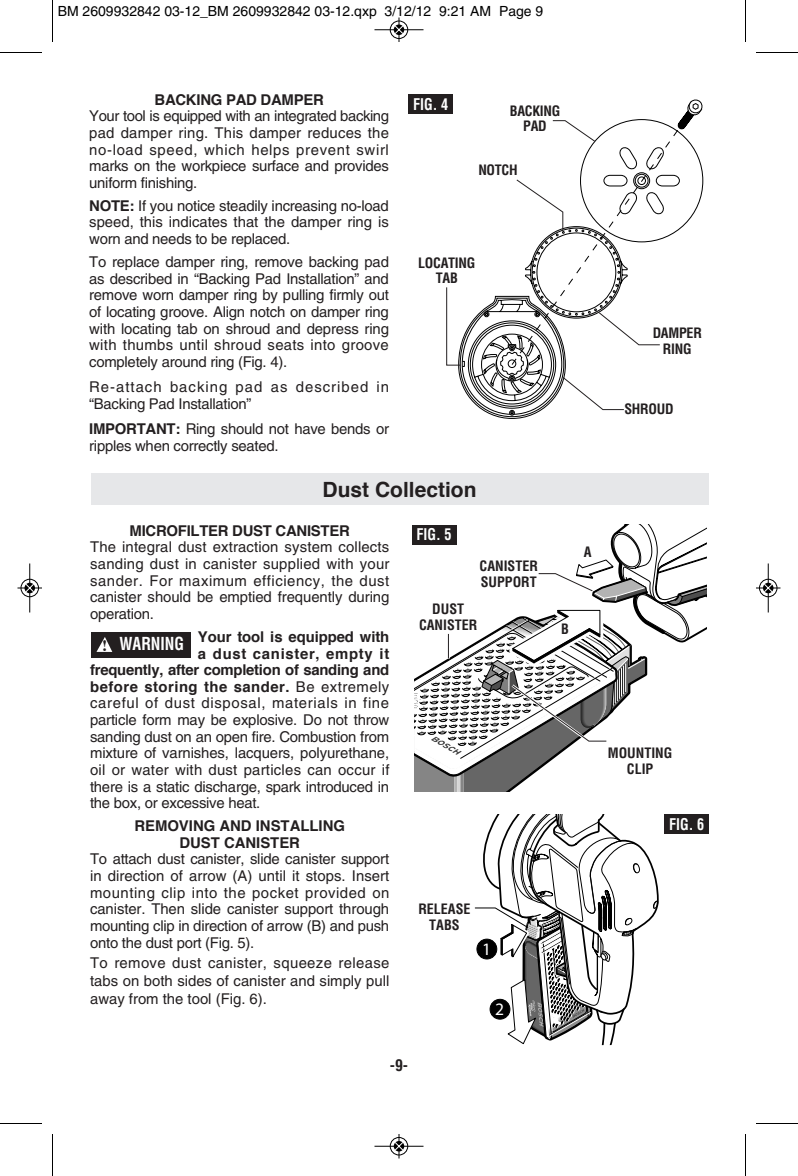
<style>
.page{position:relative;width:798px;height:1176px;background:#fff}
.page>*{position:absolute;margin:0;border:0;box-sizing:border-box;transform-origin:0 0}
.t1{font:700 21px "Helvetica";color:#231f20}
.t2{font:700 condensed 17.5px "Helvetica";color:#fff;scale:.9 1}
.t3{font:700 17.5px "Bosch Sans Cond";color:#fff}
.t4{font:700 condensed 15.75px "Helvetica";color:#fff;scale:.9 1}
.t5{font:700 condensed 15.75px "Helvetica";color:#231f20}
.t6{font:14.88px/16.6px "Helvetica";letter-spacing:-.015em;color:#231f20;text-align:justify}
.t7{font:700 14.88px/16.6px "Helvetica";letter-spacing:-.005em;color:#231f20;text-align:center}
.t8{font:14.88px/16.6px "Helvetica";letter-spacing:.065em;color:#231f20}
.t9{font:14.88px "Helvetica";letter-spacing:.045em;color:#231f20}
.t10{font:14.88px "Helvetica";letter-spacing:.02em;color:#231f20}
.t11{font:700 14.88px "Helvetica";letter-spacing:.03em;color:#231f20}
.t12{font:700 14.88px "Helvetica";letter-spacing:.045em;color:#231f20}
.t13{font:700 condensed 14px/15.8px "Helvetica";color:#231f20;text-align:center}
.t14{font:14px "Helvetica";color:#000}
.t15{font:700 condensed 14px/15.8px "Helvetica";letter-spacing:-.02em;color:#231f20;text-align:center}
.s1{font-weight:700}
.s2{font-weight:400}
.s3{font-family:"Times";font-stretch:normal;font-size:15.75px;color:#231f20}
</style>
<div class="page">
<div style="left:408px;top:94px;width:45px;height:20px;background:#231f20"></div>
<div style="left:91px;top:474px;width:618px;height:31px;background:#e6e7e9"></div>
<div style="left:412px;top:525px;width:44px;height:20px;background:#231f20"></div>
<svg style="left:414px;top:525px;width:293px;height:267px"></svg>
<svg style="left:474px;top:814px;width:185px;height:231px"></svg>
<div style="left:91px;top:632px;width:100px;height:25px;background:#231f20"></div>
<svg style="left:96px;top:637px;width:16px;height:15px"></svg>
<div style="left:664px;top:814px;width:45px;height:20px;background:#231f20"></div>
<svg style="left:446px;top:99px;width:258px;height:320px"></svg>
<hr style="left:52px;top:0;width:1px;height:42px;background:#000">
<hr style="left:0;top:52px;width:42px;height:1px;background:#000">
<hr style="left:745px;top:0;width:1px;height:42px;background:#000">
<hr style="left:756px;top:52px;width:42px;height:1px;background:#000">
<hr style="left:52px;top:1134px;width:1px;height:42px;background:#000">
<hr style="left:0;top:1123px;width:42px;height:1px;background:#000">
<hr style="left:745px;top:1134px;width:1px;height:42px;background:#000">
<hr style="left:756px;top:1123px;width:42px;height:1px;background:#000">
<div style="left:390px;top:20px;width:18px;height:19px;border:1px solid #fff;border-radius:50%"></div>
<hr style="left:374px;top:29px;width:50px;height:1px;background:#000">
<div style="left:390px;top:21px;width:18px;height:18px;border:1px solid #000;border-radius:50%"></div>
<svg style="left:395px;top:18px;width:8px;height:24px"></svg>
<div style="left:390px;top:1137px;width:18px;height:19px;border:1px solid #fff;border-radius:50%"></div>
<hr style="left:374px;top:1146px;width:50px;height:1px;background:#000">
<div style="left:390px;top:1137px;width:18px;height:18px;border:1px solid #000;border-radius:50%"></div>
<svg style="left:395px;top:1134px;width:8px;height:24px"></svg>
<div style="left:20px;top:579px;width:19px;height:18px;border:1px solid #fff;border-radius:50%"></div>
<hr style="left:29px;top:564px;width:1px;height:48px;background:#000">
<div style="left:21px;top:579px;width:18px;height:18px;border:1px solid #000;border-radius:50%"></div>
<svg style="left:18px;top:584px;width:24px;height:8px"></svg>
<div style="left:759px;top:579px;width:19px;height:18px;border:1px solid #fff;border-radius:50%"></div>
<hr style="left:768px;top:564px;width:1px;height:48px;background:#000">
<div style="left:759px;top:579px;width:18px;height:18px;border:1px solid #000;border-radius:50%"></div>
<svg style="left:756px;top:584px;width:24px;height:8px"></svg>
<p class="t14" style="left:58px;top:6px;width:487px">BM 2609932842 03-12_BM 2609932842 03-12.qxp 3/12/12 9:21 AM Page 9</p>
<p class="t7" style="left:155px;top:92px;width:171px">BACKING PAD DAMPER</p>
<p class="t6" style="left:89px;top:109px;width:301px">Your tool is equipped with an integrated backing pad damper ring. This damper reduces the no-load speed, which helps prevent swirl marks on the workpiece surface and provides uniform finishing.</p>
<p class="t6" style="left:89px;top:199px;width:301px"><span class="s1">NOTE:</span> If you notice steadily increasing no-load speed, this indicates that the damper ring is worn and needs to be replaced.</p>
<p class="t6" style="left:89px;top:255px;width:301px">To replace damper ring, remove backing pad as described in “Backing Pad Installation” and remove worn damper ring by pulling firmly out of locating groove. Align notch on damper ring with locating tab on shroud and depress ring with thumbs until shroud seats into groove completely around ring (Fig. 4).</p>
<p class="t8" style="left:89px;top:380px;width:301px">Re-attach backing pad as described in “Backing Pad Installation”</p>
<p class="t6" style="left:89px;top:422px;width:301px"><span class="s1">IMPORTANT:</span> Ring should not have bends or ripples when correctly seated.</p>
<p class="t4" style="left:413px;top:95px;width:40px">FIG. 4</p>
<p class="t15" style="left:510px;top:103px;width:52px">BACKING<br>PAD</p>
<p class="t13" style="left:478px;top:163px;width:41px">NOTCH</p>
<p class="t15" style="left:418px;top:255px;width:59px">LOCATING<br>TAB</p>
<h1 class="t1" style="left:323px;top:480px;width:156px">Dust Collection</h1>
<p class="t7" style="left:130px;top:524px;width:222px">MICROFILTER DUST CANISTER</p>
<p class="t6" style="left:90px;top:540px;width:301px">The integral dust extraction system collects sanding dust in canister supplied with your sander. For maximum efficiency, the dust canister should be emptied frequently during operation.</p>
<p class="t7" style="left:198px;top:630px;width:193px">Your tool is equipped with</p>
<p class="t12" style="left:198px;top:647px;width:193px">a dust canister, empty it</p>
<p class="t7" style="left:90px;top:663px;width:301px">frequently, after completion of sanding and</p>
<p class="t11" style="left:90px;top:680px;width:301px">before storing the sander. <span class="s2">Be extremely</span></p>
<p class="t9" style="left:90px;top:698px;width:301px">careful of dust disposal, materials in fine</p>
<p class="t6" style="left:90px;top:713px;width:301px">particle form may be explosive. Do not throw</p>
<p class="t6" style="left:90px;top:730px;width:301px">sanding dust on an open fire. Combustion from</p>
<p class="t6" style="left:90px;top:746px;width:301px">mixture of varnishes, lacquers, polyurethane,</p>
<p class="t10" style="left:90px;top:764px;width:301px">oil or water with dust particles can occur if</p>
<p class="t6" style="left:90px;top:779px;width:301px">there is a static discharge, spark introduced in</p>
<p class="t6" style="left:90px;top:796px;width:172px">the box, or excessive heat.</p>
<p class="t7" style="left:134px;top:819px;width:212px">REMOVING AND INSTALLING<br>DUST CANISTER</p>
<p class="t6" style="left:90px;top:852px;width:301px">To attach dust canister, slide canister support in direction of arrow (A) until it stops. Insert mounting clip into the pocket provided on canister. Then slide canister support through mounting clip in direction of arrow (B) and push onto the dust port (Fig. 5).</p>
<p class="t6" style="left:90px;top:955px;width:301px;line-height:17.8px">To remove dust canister, squeeze release tabs on both sides of canister and simply pull away from the tool (Fig. 6).</p>
<p class="t4" style="left:417px;top:526px;width:40px">FIG. 5</p>
<p class="t13" style="left:480px;top:558px;width:60px;text-align:left">CANISTER<br>SUPPORT</p>
<p class="t13" style="left:419px;top:601px;width:60px">DUST<br>CANISTER</p>
<p class="t2" style="left:102px;top:634px;width:93px"><span class="s3">!</span> WARNING</p>
<p class="t13" style="left:418px;top:901px;width:54px">RELEASE<br>TABS</p>
<p class="t3" style="left:482px;top:943px;width:10px">1</p>
<p class="t3" style="left:495px;top:1003px;width:10px">2</p>
<p class="t13" style="left:561px;top:622px;width:9px">B</p>
<p class="t13" style="left:584px;top:545px;width:9px">A</p>
<p class="t15" style="left:653px;top:325px;width:51px">DAMPER<br>RING</p>
<p class="t13" style="left:624px;top:401px;width:51px">SHROUD</p>
<p class="t13" style="left:608px;top:746px;width:66px">MOUNTING<br>CLIP</p>
<p class="t4" style="left:669px;top:815px;width:40px">FIG. 6</p>
<p class="t5" style="left:390px;top:1056px;width:20px">-9-</p>
</div>
